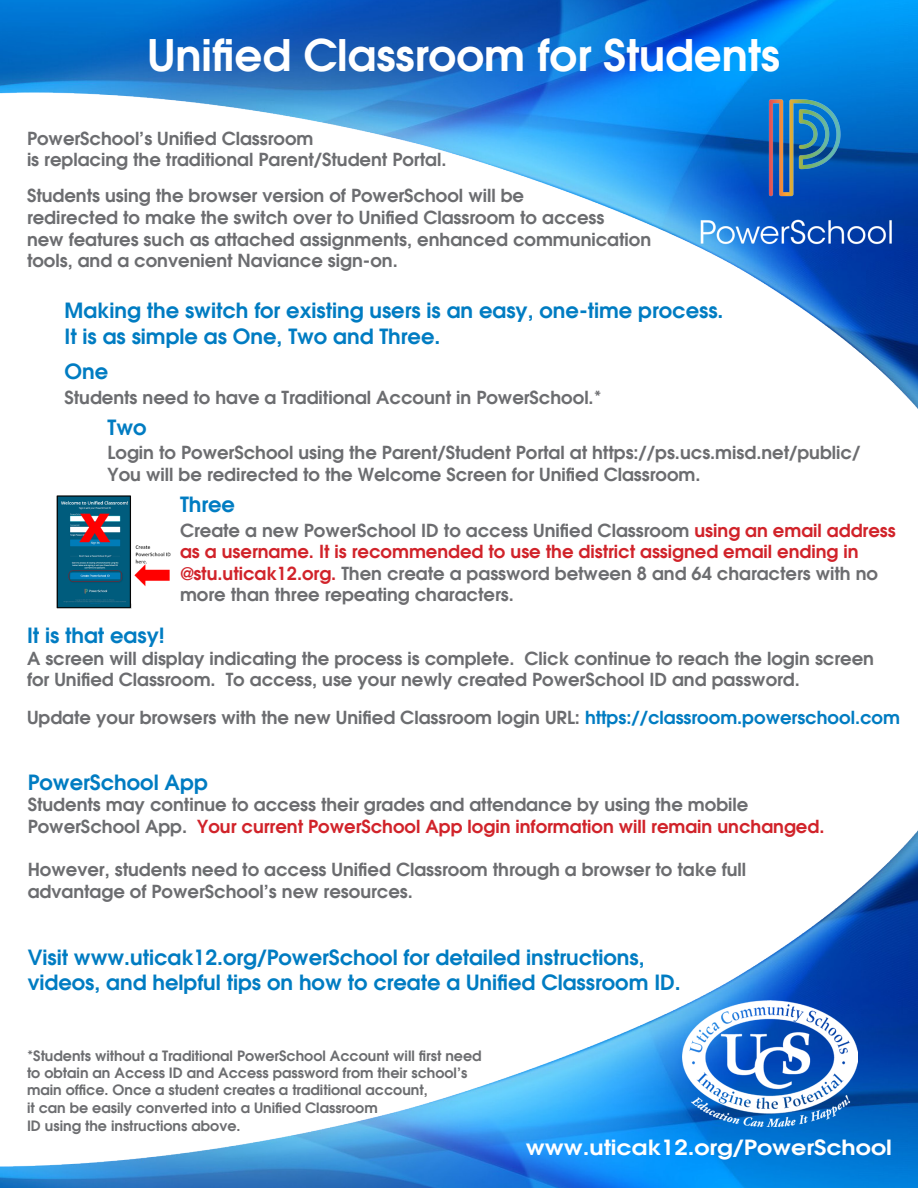
<style>
.page{position:relative;width:918px;height:1188px;background:#fff}
.page>*{position:absolute;margin:0;border:0;box-sizing:border-box;transform-origin:0 0}
.Top_Title_White{font:600 43.5px "Avant Garde";color:#fff}
.Blue_Titles{font:600 21px/25.2px "Avant Garde";color:#007cc2}
.Vision_Title{font:600 21px "Avant Garde";color:#fff;scale:1.13 1}
.body_text{font:600 21px "Avant Garde";color:#007cc2}
.body_text-2{font:600 18px/21.6px "Avant Garde";color:#6c6d70}
.body_text-3{font:600 14.25px/17.4px "Avant Garde";color:#6c6d70}
.s1{color:#d1232a}
.s2{color:#007cc2}
</style>
<div class="page">
<img style="left:0;top:0;width:918px;height:409px">
<img style="left:0;top:830px;width:918px;height:358px">
<img style="left:682px;top:1001px;width:176px;height:126px">
<img style="left:656px;top:32px;width:262px;height:280px">
<img style="left:56px;top:495px;width:115px;height:113px">
<p class="Top_Title_White" style="left:148px;top:26px;width:634px">Unified Classroom for Students</p>
<p class="body_text-2" style="left:27px;top:127px;width:421px">PowerSchool’s Unified Classroom<br>is replacing the traditional Parent/Student Portal.</p>
<p class="body_text-2" style="left:27px;top:185px;width:626px">Students using the browser version of PowerSchool will be<br>redirected to make the switch over to Unified Classroom to access<br>new features such as attached assignments, enhanced communication tools, and a convenient Naviance sign-on.</p>
<p class="Blue_Titles" style="left:64px;top:298px;width:660px">Making the switch for existing users is an easy, one-time process.<br>It is as simple as One, Two and Three.</p>
<p class="Blue_Titles" style="left:64px;top:358px;width:45px">One</p>
<p class="body_text-2" style="left:64px;top:386px;width:539px">Students need to have a Traditional Account in PowerSchool.*</p>
<p class="Blue_Titles" style="left:108px;top:414px;width:41px">Two</p>
<p class="body_text-2" style="left:108px;top:442px;width:754px">Login to PowerSchool using the Parent/Student Portal at https://ps.ucs.misd.net/public/<br>You will be redirected to the Welcome Screen for Unified Classroom.</p>
<p class="Blue_Titles" style="left:180px;top:491px;width:57px">Three</p>
<p class="body_text-2" style="left:180px;top:519px;width:717px">Create a new PowerSchool ID to access Unified Classroom <span class="s1">using an email address as a username. It is recommended to use the district assigned email ending in @stu.uticak12.org.</span> Then create a password between 8 and 64 characters with no more than three repeating characters.</p>
<p class="body_text" style="left:27px;top:622px;width:139px">It is that easy!</p>
<p class="body_text-2" style="left:27px;top:647px;width:849px">A screen will display indicating the process is complete. Click continue to reach the login screen for Unified Classroom. To access, use your newly created PowerSchool ID and password.</p>
<p class="body_text-2" style="left:27px;top:707px;width:874px">Update your browsers with the new Unified Classroom login URL: <span class="s2">https://classroom.powerschool.com</span></p>
<p class="body_text" style="left:28px;top:768px;width:182px">PowerSchool App</p>
<p class="body_text-2" style="left:28px;top:794px;width:798px">Students may continue to access their grades and attendance by using the mobile<br>PowerSchool App. <span class="s1">Your current PowerSchool App login information will remain unchanged.</span></p>
<p class="body_text-2" style="left:28px;top:859px;width:720px">However, students need to access Unified Classroom through a browser to take full advantage of PowerSchool’s new resources.</p>
<p class="Blue_Titles" style="left:28px;top:945px;width:655px">Visit www.uticak12.org/PowerSchool for detailed instructions, videos, and helpful tips on how to create a Unified Classroom ID.</p>
<p class="body_text-3" style="left:27px;top:1047px;width:456px">*Students without a Traditional PowerSchool Account will first need to obtain an Access ID and Access password from their school’s main office. Once a student creates a traditional account,<br>it can be easily converted into a Unified Classroom<br>ID using the instructions above.</p>
<p class="Vision_Title" style="left:526px;top:1134px;width:325px">www.uticak12.org/PowerSchool</p>
</div>
